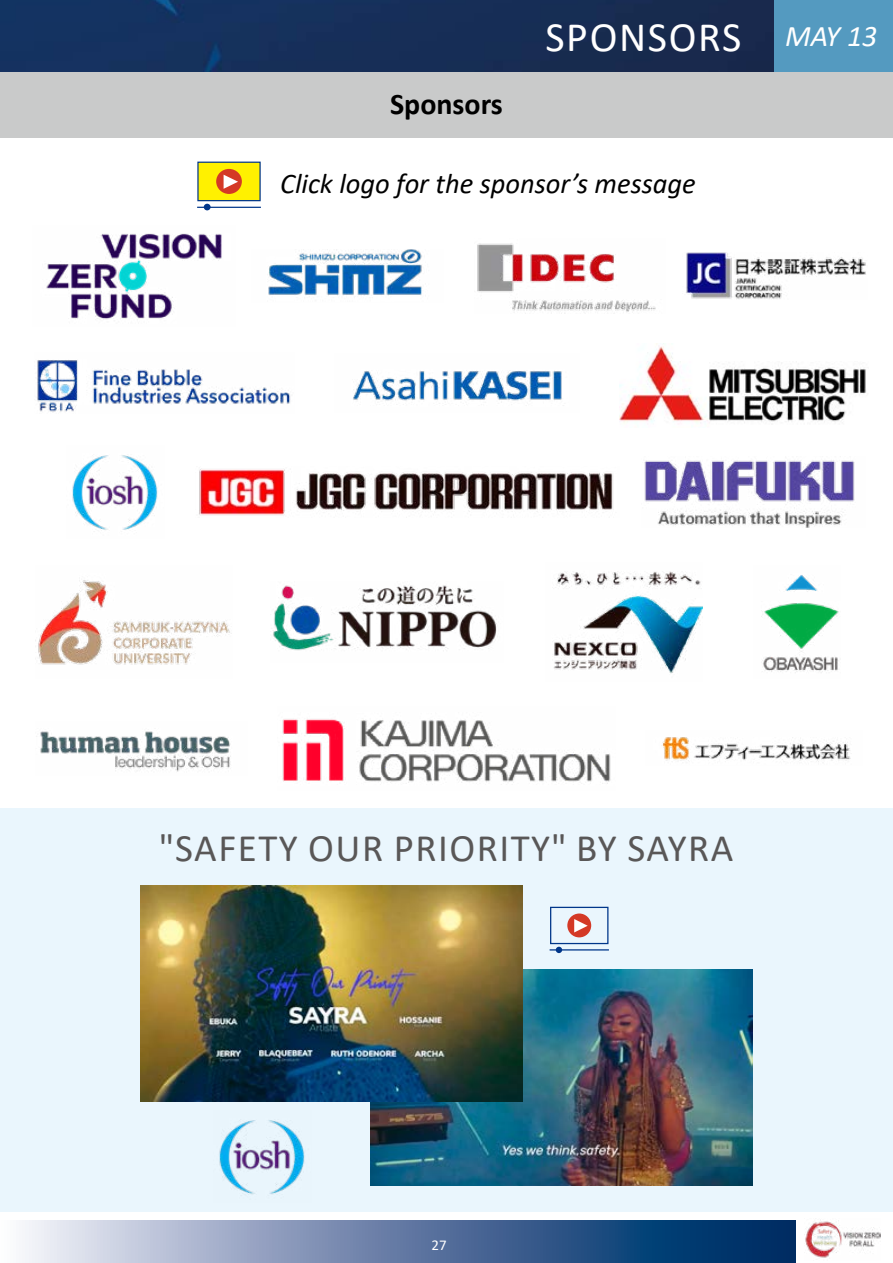
<style>
.page{position:relative;width:893px;height:1263px;background:#fff}
.page>*{position:absolute;margin:0;border:0;box-sizing:border-box;transform-origin:0 0}
.t1{font:42px "Calibri";letter-spacing:.04em;color:#fff}
.t2{font:39px "Calibri";letter-spacing:.04em;color:#595757}
.t3{font:700 30px "Calibri";color:#000}
.t4{font:italic 30px "Calibri";color:#fff}
.t5{font:italic 28.5px "Calibri";color:#000}
.t6{font:15px "Calibri";color:#fff}
</style>
<div class="page">
<img style="left:805px;top:1220px;width:75px;height:38px">
<svg style="left:25px;top:1220px;width:770px;height:43px;background:#647fa5"></svg>
<img style="left:0;top:0;width:774px;height:72px">
<div style="left:774px;top:0;width:119px;height:72px;background:#549ac0"></div>
<div style="left:0;top:808px;width:893px;height:404px;background:#eaf6fd"></div>
<div style="left:0;top:72px;width:893px;height:66px;background:#c9caca"></div>
<img style="left:46px;top:233px;width:176px;height:87px">
<img style="left:72px;top:455px;width:86px;height:75px">
<img style="left:219px;top:1120px;width:86px;height:74px">
<img style="left:37px;top:360px;width:254px;height:52px">
<img style="left:268px;top:249px;width:154px;height:47px">
<img style="left:477px;top:243px;width:179px;height:71px">
<img style="left:686px;top:252px;width:180px;height:47px">
<img style="left:353px;top:370px;width:209px;height:33px">
<img style="left:199px;top:468px;width:415px;height:47px">
<img style="left:644px;top:460px;width:211px;height:67px">
<img style="left:38px;top:580px;width:194px;height:85px">
<img style="left:273px;top:585px;width:224px;height:66px">
<img style="left:553px;top:571px;width:149px;height:103px">
<img style="left:761px;top:575px;width:78px;height:98px">
<img style="left:36px;top:731px;width:195px;height:41px">
<img style="left:282px;top:719px;width:329px;height:65px">
<img style="left:662px;top:737px;width:189px;height:25px">
<img style="left:370px;top:970px;width:383px;height:216px">
<img style="left:140px;top:886px;width:383px;height:215px">
<div style="left:567px;top:913px;width:24px;height:24px;background:#d43926;border-radius:50%"></div>
<svg style="left:574px;top:919px;width:14px;height:13px"></svg>
<div style="left:550px;top:907px;width:58px;height:37px;border:1px solid #00368a"></div>
<hr style="left:550px;top:949px;width:59px;height:1px;background:#00368a">
<svg style="left:556px;top:947px;width:6px;height:6px"></svg>
<img style="left:619px;top:343px;width:247px;height:80px">
<div style="left:197px;top:162px;width:64px;height:39px;background:#fff100;border:1px solid #00368a"></div>
<div style="left:216px;top:169px;width:26px;height:25px;background:#d43926;border-radius:50%"></div>
<svg style="left:224px;top:175px;width:14px;height:14px"></svg>
<hr style="left:197px;top:207px;width:64px;height:1px;background:#00368a">
<div style="left:204px;top:204px;width:7px;height:6px;background:#00368a;border-radius:50%"></div>
<p class="t3" style="left:390px;top:83px;width:114px">Sponsors</p>
<h1 class="t1" style="left:545px;top:8px;width:198px">SPONSORS</h1>
<p class="t5" style="left:280px;top:164px;width:417px">Click logo for the sponsor’s message</p>
<p class="t4" style="left:785px;top:15px;width:94px">MAY 13</p>
<h2 class="t2" style="left:159px;top:821px;width:576px">"SAFETY OUR PRIORITY" BY SAYRA</h2>
<p class="t6" style="left:431px;top:1234px;width:17px">27</p>
</div>
